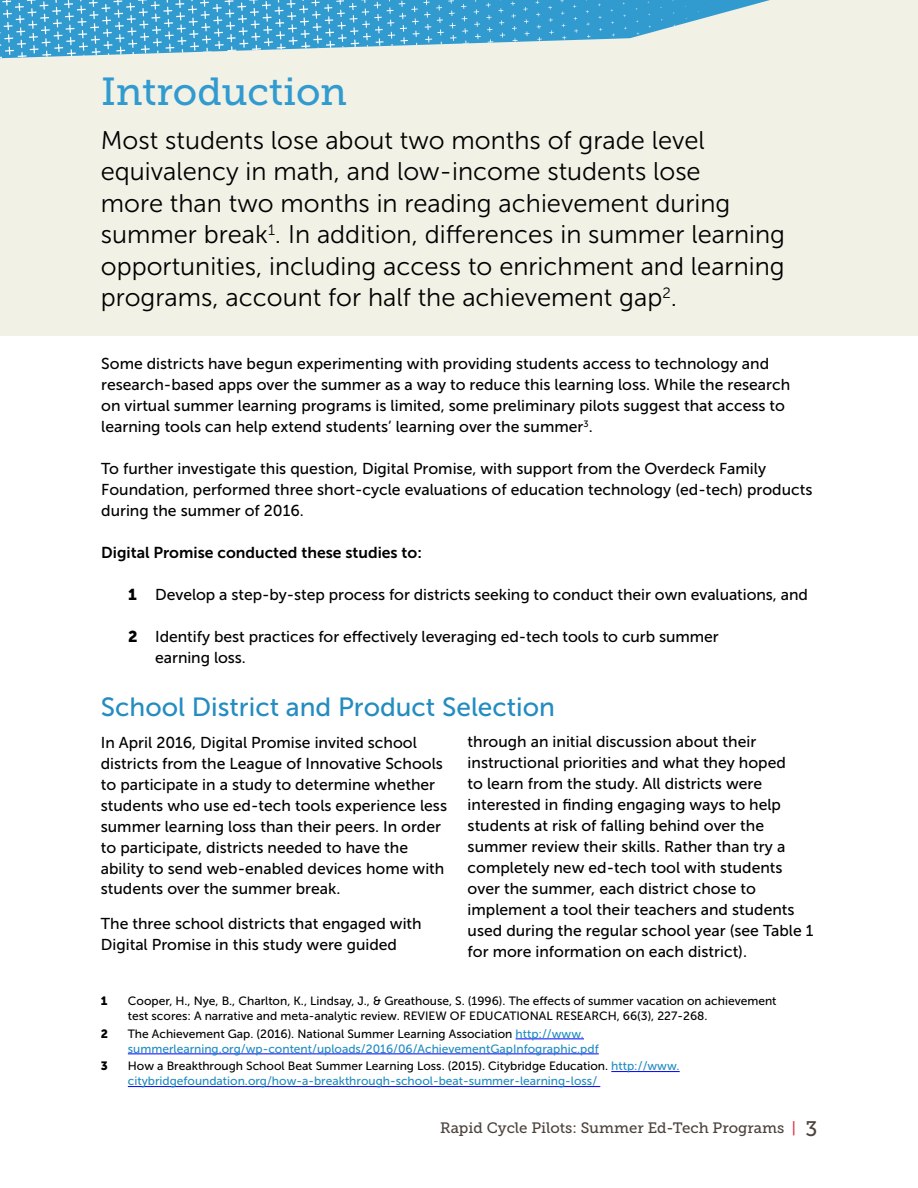
<style>
.page{position:relative;width:918px;height:1188px;background:#fff}
.page>*{position:absolute;margin:0;border:0;box-sizing:border-box;transform-origin:0 0}
.t1{font:39px "Museo Slab 500";letter-spacing:-.005em;color:#319bd0}
.t2{font:26.25px "Museo Sans 500";color:#238cc0}
.t3{font:25.5px/31.5px "Museo Sans 300";color:#000}
.t4{font:15.75px/21px "Museo Sans 500";color:#000}
.t5{font:15.75px "Museo Sans 700";color:#000}
.t6{font:15px "Museo Slab 500";color:#4c423c}
.t7{font:12px/15px "Museo Sans 500";color:#238cc0}
.t8{font:12px/15px "Museo Sans 500";color:#000}
.t9{font:12px "Museo Sans 900";color:#000}
.s1{font-family:"Museo Sans 900"}
.s2{color:#000}
.s3{color:#dc3348}
.s4{font-size:21px}
</style>
<div class="page">
<div style="left:0;top:0;width:918px;height:336px;background:#f1f1e6"></div>
<svg style="left:493px;top:0;width:277px;height:43px;fill:#319bd0"></svg>
<svg style="left:0;top:0;width:493px;height:59px;background:#60b0d7"></svg>
<svg style="left:500px;top:33px;width:5px;height:5px"></svg>
<svg style="left:499px;top:20px;width:5px;height:5px"></svg>
<svg style="left:499px;top:8px;width:4px;height:5px"></svg>
<svg style="left:513px;top:38px;width:5px;height:4px"></svg>
<svg style="left:512px;top:26px;width:5px;height:4px"></svg>
<svg style="left:511px;top:14px;width:5px;height:4px"></svg>
<svg style="left:511px;top:2px;width:4px;height:4px"></svg>
<svg style="left:525px;top:31px;width:4px;height:5px"></svg>
<svg style="left:524px;top:19px;width:5px;height:5px"></svg>
<svg style="left:523px;top:7px;width:5px;height:4px"></svg>
<svg style="left:537px;top:37px;width:5px;height:4px"></svg>
<svg style="left:537px;top:25px;width:4px;height:4px"></svg>
<svg style="left:536px;top:13px;width:4px;height:3px"></svg>
<svg style="left:536px;top:0;width:3px;height:4px"></svg>
<svg style="left:549px;top:30px;width:5px;height:4px"></svg>
<svg style="left:549px;top:18px;width:4px;height:4px"></svg>
<svg style="left:548px;top:6px;width:4px;height:3px"></svg>
<svg style="left:562px;top:36px;width:4px;height:4px"></svg>
<svg style="left:561px;top:11px;width:4px;height:4px"></svg>
<svg style="left:574px;top:29px;width:4px;height:4px"></svg>
<svg style="left:587px;top:35px;width:4px;height:3px"></svg>
<svg style="left:586px;top:23px;width:4px;height:3px"></svg>
<svg style="left:598px;top:16px;width:4px;height:3px"></svg>
<svg style="left:624px;top:39px;width:4px;height:3px"></svg>
<hr style="left:516px;top:1039px;width:68px;height:1px;background:#00f">
<hr style="left:128px;top:1054px;width:471px;height:1px;background:#00f">
<hr style="left:611px;top:1071px;width:69px;height:1px;background:#00f">
<hr style="left:128px;top:1086px;width:472px;height:1px;background:#00f">
<h1 class="t1" style="left:101px;top:70px;width:247px">Introduction</h1>
<p class="t3" style="left:101px;top:125px;width:686px">Most students lose about two months of grade level equivalency in math, and low-income students lose<br>more than two months in reading achievement during summer break<sup>1</sup>. In addition, differences in summer learning opportunities, including access to enrichment and learning programs, account for half the achievement gap<sup>2</sup>.</p>
<p class="t4" style="left:101px;top:353px;width:690px">Some districts have begun experimenting with providing students access to technology and research-based apps over the summer as a way to reduce this learning loss. While the research on virtual summer learning programs is limited, some preliminary pilots suggest that access to learning tools can help extend students’ learning over the summer<sup>3</sup>.</p>
<p class="t4" style="left:101px;top:458px;width:713px">To further investigate this question, Digital Promise, with support from the Overdeck Family<br>Foundation, performed three short-cycle evaluations of education technology (ed-tech) products during the summer of 2016.</p>
<p class="t5" style="left:101px;top:544px;width:322px">Digital Promise conducted these studies to:</p>
<p class="t4" style="left:128px;top:584px;width:681px"><span class="s1">1</span> Develop a step-by-step process for districts seeking to conduct their own evaluations, and</p>
<p class="t4" style="left:155px;top:626px;width:565px;text-indent:-27px"><span class="s1">2</span> Identify best practices for effectively leveraging ed-tech tools to curb summer earning loss.</p>
<h2 class="t2" style="left:101px;top:692px;width:456px">School District and Product Selection</h2>
<p class="t4" style="left:101px;top:732px;width:348px">In April 2016, Digital Promise invited school districts from the League of Innovative Schools to participate in a study to determine whether students who use ed-tech tools experience less summer learning loss than their peers. In order to participate, districts needed to have the ability to send web-enabled devices home with students over the summer break.</p>
<p class="t4" style="left:101px;top:913px;width:322px">The three school districts that engaged with<br>Digital Promise in this study were guided</p>
<p class="t4" style="left:468px;top:732px;width:347px">through an initial discussion about their instructional priorities and what they hoped<br>to learn from the study. All districts were interested in finding engaging ways to help students at risk of falling behind over the summer review their skills. Rather than try a completely new ed-tech tool with students over the summer, each district chose to implement a tool their teachers and students used during the regular school year (see Table 1 for more information on each district).</p>
<p class="t9" style="left:101px;top:994px;width:8px">1</p>
<p class="t8" style="left:128px;top:993px;width:650px">Cooper, H., Nye, B., Charlton, K., Lindsay, J., &amp; Greathouse, S. (1996). The effects of summer vacation on achievement test scores: A narrative and meta-analytic review. REVIEW OF EDUCATIONAL RESEARCH, 66(3), 227-268.</p>
<p class="t9" style="left:101px;top:1027px;width:9px">2</p>
<p class="t7" style="left:128px;top:1026px;width:472px"><span class="s2">The Achievement Gap. (2016). National Summer Learning Association</span> http://www. summerlearning.org/wp-content/uploads/2016/06/AchievementGapInfographic.pdf</p>
<p class="t9" style="left:101px;top:1059px;width:9px">3</p>
<p class="t7" style="left:128px;top:1059px;width:553px"><span class="s2">How a Breakthrough School Beat Summer Learning Loss. (2015). Citybridge Education.</span> http://www. citybridgefoundation.org/how-a-breakthrough-school-beat-summer-learning-loss/</p>
<p class="t6" style="left:440px;top:1119px;width:379px">Rapid Cycle Pilots: Summer Ed-Tech Programs <span class="s3">|</span> <span class="s4">3</span></p>
</div>
